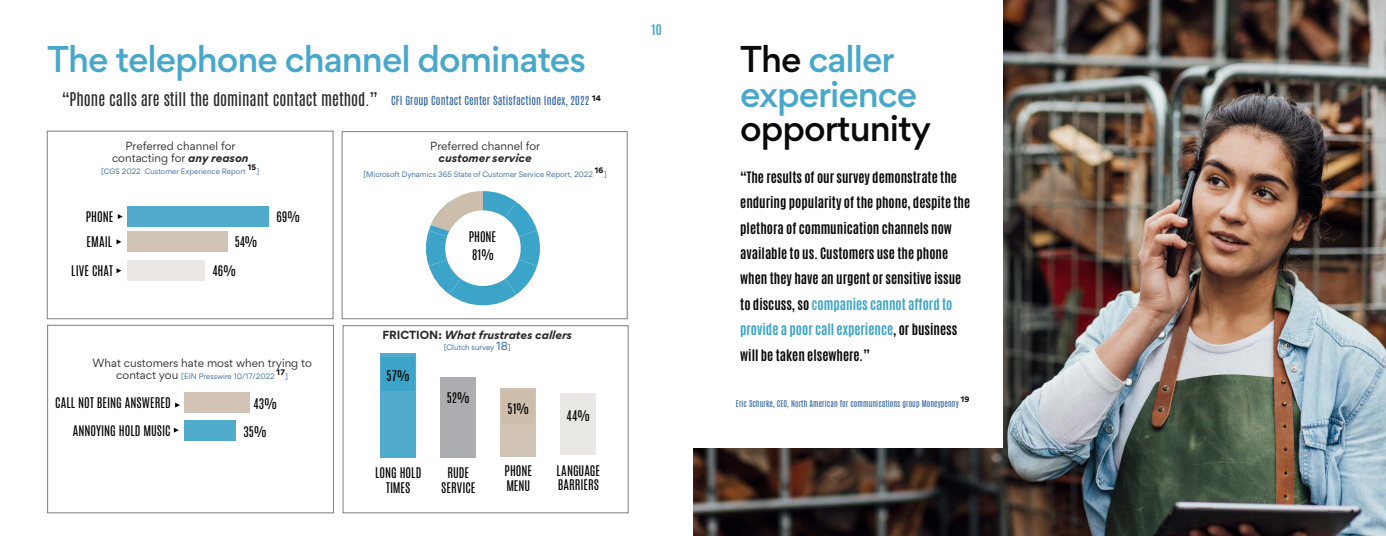
<style>
.page{position:relative;width:1386px;height:536px;background:#fff}
.page>*{position:absolute;margin:0;border:0;box-sizing:border-box;transform-origin:0 0}
.t1{font:500 33.25px/34.1px "Gordita";letter-spacing:-.03em;color:#48a8cb}
.t2{font:500 33.25px "Gordita";letter-spacing:-.03em;color:#0b0a0b}
.t3{font:15.75px "Antonio";color:#292829}
.t4{font:700 13.12px/25.4px "Antonio";color:#0b0a0b}
.t5{font:12.25px/14.7px "Antonio";color:#000}
.t6{font:700 12.25px "Antonio";color:#48a8cb}
.t7{font:10.5px/12.6px "Gordita";color:#292829;text-align:center}
.t8{font:italic 700 10.5px "Gordita";color:#292829}
.t9{font:7.88px "Antonio";letter-spacing:.01em;color:#2f63a2}
.t10{font:700 7.17px "Gordita";letter-spacing:.04em;color:#0b0a0b}
.t11{font:7px "Gordita";color:#2f63a2}
.t12{font:7px "Gordita";color:#215e9e}
.t13{font:7px "Gordita";color:#00788c}
.s1{font-size:10.5px;color:#2f63a2}
.s2{font-weight:700;font-style:italic}
.s3{font-size:10.5px;color:#292829}
.s4{color:#00788c}
.s5{color:#215e9e}
.s6{font-style:normal}
.s7{color:#2f63a2}
.s8{font-size:10.5px}
.s9{color:#0b0a0b}
.s10{color:#51abcd}
.s11{color:#3ca4c9}
</style>
<div class="page">
<svg style="left:118px;top:214px;width:5px;height:5px"></svg>
<svg style="left:117px;top:239px;width:4px;height:5px"></svg>
<svg style="left:117px;top:268px;width:4px;height:5px"></svg>
<div style="left:128px;top:206px;width:141px;height:20px;background:#51abcd"></div>
<div style="left:128px;top:232px;width:100px;height:20px;background:#d1c4b4"></div>
<div style="left:128px;top:260px;width:77px;height:21px;background:#ebe8e5"></div>
<div style="left:47px;top:131px;width:286px;height:188px;border:1px solid #7c7e81"></div>
<div style="left:342px;top:131px;width:286px;height:188px;border:1px solid #7c7e81"></div>
<div style="left:343px;top:325px;width:285px;height:188px;border:1px solid #7c7e81"></div>
<svg style="left:426px;top:191px;width:114px;height:114px"></svg>
<div style="left:184px;top:420px;width:52px;height:20px;background:#51abcd"></div>
<div style="left:184px;top:392px;width:66px;height:20px;background:#d1c4b4"></div>
<svg style="left:175px;top:402px;width:5px;height:5px"></svg>
<svg style="left:174px;top:427px;width:5px;height:5px"></svg>
<div style="left:47px;top:325px;width:287px;height:188px;border:1px solid #7c7e81"></div>
<div style="left:380px;top:353px;width:36px;height:104px;background:#51abcd"></div>
<div style="left:382px;top:357px;width:33px;height:33px;background:#3ca4c9"></div>
<div style="left:440px;top:377px;width:36px;height:80px;background:#abadb0"></div>
<div style="left:500px;top:387px;width:36px;height:69px;background:#d1c4b4"></div>
<div style="left:502px;top:390px;width:33px;height:33px;background:#cdbeac"></div>
<div style="left:560px;top:393px;width:36px;height:62px;background:#eae8e5"></div>
<img style="left:693px;top:0;width:693px;height:536px">
<div style="left:693px;top:0;width:310px;height:447px;background:#fff"></div>
<h1 class="t1" style="left:47px;top:42px;width:540px">The telephone channel dominates</h1>
<p class="t3" style="left:62px;top:88px;width:541px">“Phone calls are still the dominant contact method.” <span class="s1">CFI Group Contact Center Satisfaction Index, 2022</span> <sup>14</sup></p>
<p class="t7" style="left:112px;top:139px;width:138px">Preferred channel for contacting for <span class="s2">any reason</span></p>
<p class="t11" style="left:101px;top:166px;width:146px">[CGS 2022 Customer Experience Report</p>
<p class="t10" style="left:248px;top:161px;width:10px">15</p>
<p class="t11" style="left:257px;top:166px;width:4px">]</p>
<p class="t5" style="left:86px;top:204px;width:29px;line-height:25.2px">PHONE<br>EMAIL</p>
<p class="t5" style="left:71px;top:263px;width:43px">LIVE CHAT</p>
<p class="t5" style="left:235px;top:234px;width:24px">54%</p>
<p class="t5" style="left:212px;top:263px;width:25px">46%</p>
<p class="t5" style="left:277px;top:209px;width:25px">69%</p>
<p class="t7" style="left:92px;top:356px;width:221px">What customers hate most when trying to</p>
<p class="t11" style="left:116px;top:371px;width:160px"><span class="s3">contact you</span> [EIN Presswire 10/17/2022</p>
<p class="t10" style="left:277px;top:367px;width:10px">17</p>
<p class="t11" style="left:285px;top:371px;width:4px">]</p>
<p class="t5" style="left:55px;top:395px;width:117px">CALL NOT BEING ANSWERED</p>
<p class="t5" style="left:73px;top:423px;width:99px">ANNOYING HOLD MUSIC</p>
<p class="t5" style="left:253px;top:396px;width:25px">43%</p>
<p class="t5" style="left:243px;top:424px;width:25px">35%</p>
<p class="t7" style="left:430px;top:139px;width:111px">Preferred channel for</p>
<p class="t8" style="left:439px;top:150px;width:95px">customer service</p>
<p class="t11" style="left:363px;top:169px;width:231px"><span class="s4">[</span><span class="s5">Microsoft Dyna</span>mics 365 State of Customer Service Report, 2022</p>
<p class="t10" style="left:595px;top:164px;width:10px">16</p>
<p class="t13" style="left:604px;top:169px;width:4px">]</p>
<p class="t5" style="left:469px;top:227px;width:29px;line-height:18.4px">PHONE<br>81%</p>
<p class="t8" style="left:382px;top:326px;width:191px"><span class="s6">FRICTION:</span> What frustrates callers</p>
<p class="t12" style="left:444px;top:342px;width:68px"><span class="s7">[</span>Clutch survey <span class="s8">18</span><span class="s7">]</span></p>
<p class="t5" style="left:387px;top:368px;width:25px">57%</p>
<p class="t5" style="left:447px;top:390px;width:25px">52%</p>
<p class="t5" style="left:375px;top:465px;width:48px;text-align:center">LONG HOLD<br>TIMES</p>
<p class="t5" style="left:441px;top:465px;width:36px;text-align:center">RUDE<br>SERVICE</p>
<p class="t5" style="left:507px;top:401px;width:23px">51%</p>
<p class="t5" style="left:505px;top:463px;width:29px">PHONE<br>MENU</p>
<p class="t5" style="left:567px;top:408px;width:25px">44%</p>
<p class="t5" style="left:557px;top:463px;width:45px">LANGUAGE<br>BARRIERS</p>
<p class="t6" style="left:651px;top:20px;width:12px">10</p>
<h1 class="t1" style="left:740px;top:42px;width:179px"><span class="s9">The</span> caller experience</h1>
<h1 class="t2" style="left:740px;top:103px;width:192px">opportunity</h1>
<p class="t4" style="left:740px;top:164px;width:232px">“The results of our survey demonstrate the enduring popularity of the phone, despite the plethora of communication channels now available to us. Customers use the phone when they have an urgent or sensitive issue to discuss, so <span class="s10">c</span><span class="s11">ompanies cannot afford to provide a poor call experience</span>, or business will be taken elsewhere.”</p>
<p class="t9" style="left:736px;top:397px;width:224px">Eric Schurke, CEO, North American for communications group Moneypenny</p>
<p class="t10" style="left:961px;top:394px;width:10px">19</p>
</div>
